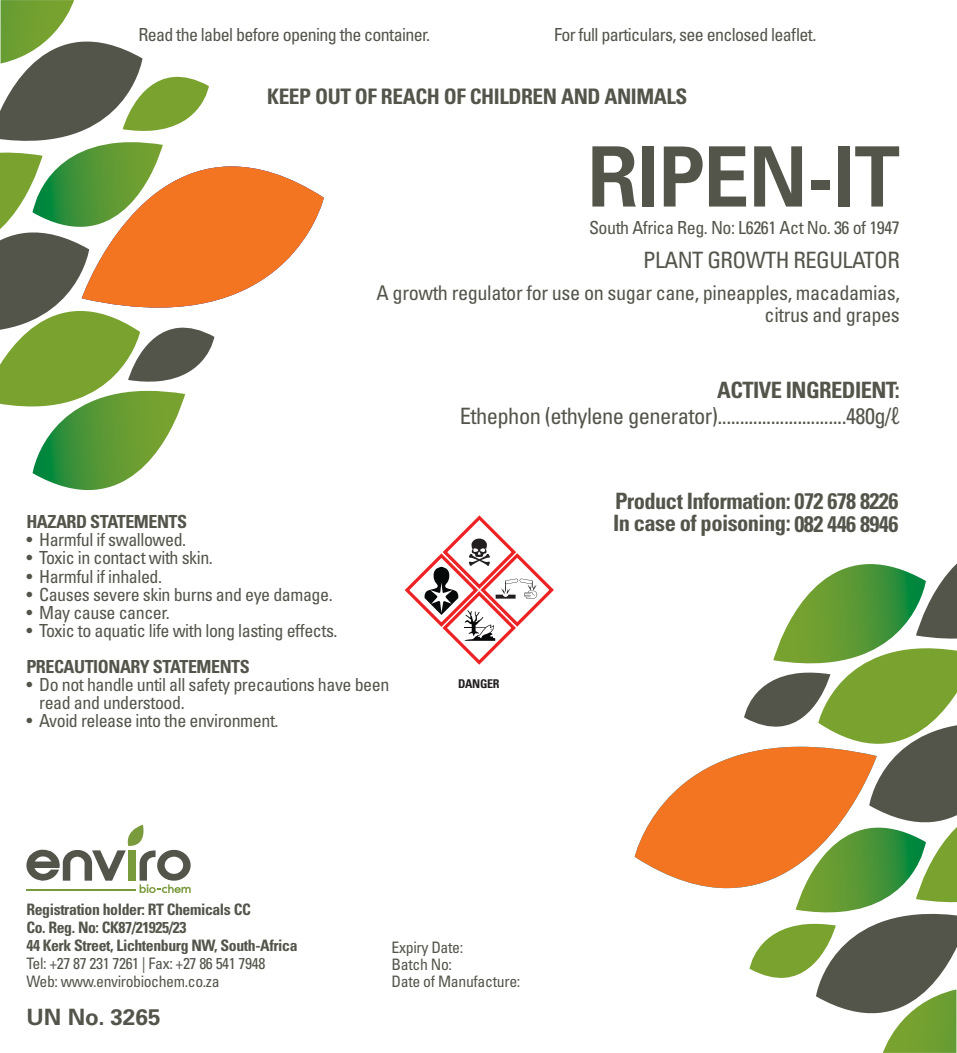
<style>
.page{position:relative;width:957px;height:1053px;background:#fff}
.page>*{position:absolute;margin:0;border:0;box-sizing:border-box;transform-origin:0 0}
.PRODUCT_NAME{font:700 83.25px "Univers LT Std";letter-spacing:-.005em;color:#53554b;scale:.9 1}
.CONTACT_DETAILS{font:condensed 22.5px "Univers LT Std";letter-spacing:-.025em;color:#53554b}
.CONTACT_DETAILS-2{font:700 condensed 22.5px "Univers LT Std";letter-spacing:-.03em;color:#53554b}
.UN_NUMBER___NETT_VOL{font:700 22.5px "Univers LT Std";color:#53554b}
.ACTIVE_INGREDIENTS{font:700 condensed 21.38px "Univers LT Std";letter-spacing:-.02em;color:#53554b}
.ACTIVE_INGREDIENTS-2{font:condensed 20.25px "Univers LT Std";letter-spacing:-.02em;color:#53554b}
.FOOTER_DETAILS{font:condensed 18px/18px "Univers LT Std";letter-spacing:-.025em;color:#53554b}
.CONTACT_DETAILS-3{font:700 condensed 18px "Univers LT Std";letter-spacing:-.025em;color:#53554b}
.CONTACT_DETAILS-4{font:condensed 18px "Univers LT Std";letter-spacing:-.025em;color:#53554b}
.REGISTRATION_HOLDER{font:700 condensed 15.75px "Univers LT Std";letter-spacing:-.025em;color:#53554b}
.CONTACT_DETAILS-5{font:condensed 15.75px "Univers LT Std";letter-spacing:-.025em;color:#53554b}
.ACTIVE_INGREDIENTS-3{font:condensed 15.75px "Univers LT Std";letter-spacing:-.02em;color:#53554b}
.CONTACT_DETAILS-6{font:700 condensed 12.15px "Univers LT Std";letter-spacing:-.025em;color:#231f20}
</style>
<div class="page">
<svg style="left:634px;top:564px;width:322px;height:488px"></svg>
<svg style="left:1px;top:0;width:323px;height:490px"></svg>
<svg style="left:26px;top:824px;width:165px;height:69px"></svg>
<svg style="left:404px;top:515px;width:150px;height:150px"></svg>
<p class="FOOTER_DETAILS" style="left:138px;top:26px;width:293px">Read the label before opening the container.</p>
<p class="FOOTER_DETAILS" style="left:554px;top:26px;width:264px">For full particulars, see enclosed leaflet.</p>
<p class="ACTIVE_INGREDIENTS" style="left:267px;top:84px;width:422px">KEEP OUT OF REACH OF CHILDREN AND ANIMALS</p>
<p class="PRODUCT_NAME" style="left:588px;top:128px;width:348px">RIPEN-IT</p>
<p class="CONTACT_DETAILS-4" style="left:589px;top:216px;width:312px">South Africa Reg. No: L6261 Act No. 36 of 1947</p>
<p class="CONTACT_DETAILS" style="left:643px;top:246px;width:258px">PLANT GROWTH REGULATOR</p>
<p class="ACTIVE_INGREDIENTS-2" style="left:376px;top:280px;width:525px">A growth regulator for use on sugar cane, pineapples, macadamias,</p>
<p class="ACTIVE_INGREDIENTS-2" style="left:764px;top:301px;width:137px">citrus and grapes</p>
<p class="CONTACT_DETAILS-3" style="left:26px;top:511px;width:162px">HAZARD STATEMENTS</p>
<p class="FOOTER_DETAILS" style="left:26px;top:530px;width:161px">• Harmful if swallowed.</p>
<p class="FOOTER_DETAILS" style="left:26px;top:548px;width:188px">• Toxic in contact with skin.</p>
<p class="FOOTER_DETAILS" style="left:26px;top:567px;width:137px">• Harmful if inhaled.</p>
<p class="FOOTER_DETAILS" style="left:26px;top:585px;width:308px">• Causes severe skin burns and eye damage.</p>
<p class="FOOTER_DETAILS" style="left:26px;top:603px;width:145px">• May cause cancer.</p>
<p class="FOOTER_DETAILS" style="left:26px;top:621px;width:313px">• Toxic to aquatic life with long lasting effects.</p>
<p class="CONTACT_DETAILS-3" style="left:26px;top:655px;width:225px">PRECAUTIONARY STATEMENTS</p>
<p class="FOOTER_DETAILS" style="left:39px;top:675px;width:352px;text-indent:-13px">• Do not handle until all safety precautions have been read and understood.</p>
<p class="FOOTER_DETAILS" style="left:26px;top:711px;width:254px">• Avoid release into the environment.</p>
<p class="CONTACT_DETAILS-2" style="left:717px;top:376px;width:184px">ACTIVE INGREDIENT:</p>
<p class="CONTACT_DETAILS" style="left:460px;top:401px;width:442px">Ethephon (ethylene generator).............................480g/ℓ</p>
<p class="CONTACT_DETAILS-6" style="left:458px;top:676px;width:43px">DANGER</p>
<p class="CONTACT_DETAILS-2" style="left:615px;top:487px;width:285px">Product Information: 072 678 8226</p>
<p class="CONTACT_DETAILS-2" style="left:613px;top:509px;width:287px">In case of poisoning: 082 446 8946</p>
<p class="REGISTRATION_HOLDER" style="left:26px;top:899px;width:226px">Registration holder: RT Chemicals CC</p>
<p class="REGISTRATION_HOLDER" style="left:26px;top:917px;width:161px">Co. Reg. No: CK87/21925/23</p>
<p class="REGISTRATION_HOLDER" style="left:26px;top:935px;width:273px">44 Kerk Street, Lichtenburg NW, South-Africa</p>
<p class="CONTACT_DETAILS-5" style="left:26px;top:953px;width:240px">Tel: +27 87 231 7261 | Fax: +27 86 541 7948</p>
<p class="CONTACT_DETAILS-5" style="left:26px;top:971px;width:195px">Web: www.envirobiochem.co.za</p>
<p class="UN_NUMBER___NETT_VOL" style="left:26px;top:1003px;width:136px">UN No. 3265</p>
<p class="ACTIVE_INGREDIENTS-3" style="left:391px;top:937px;width:73px">Expiry Date:</p>
<p class="ACTIVE_INGREDIENTS-3" style="left:391px;top:954px;width:62px">Batch No:</p>
<p class="ACTIVE_INGREDIENTS-3" style="left:391px;top:971px;width:130px">Date of Manufacture:</p>
</div>
